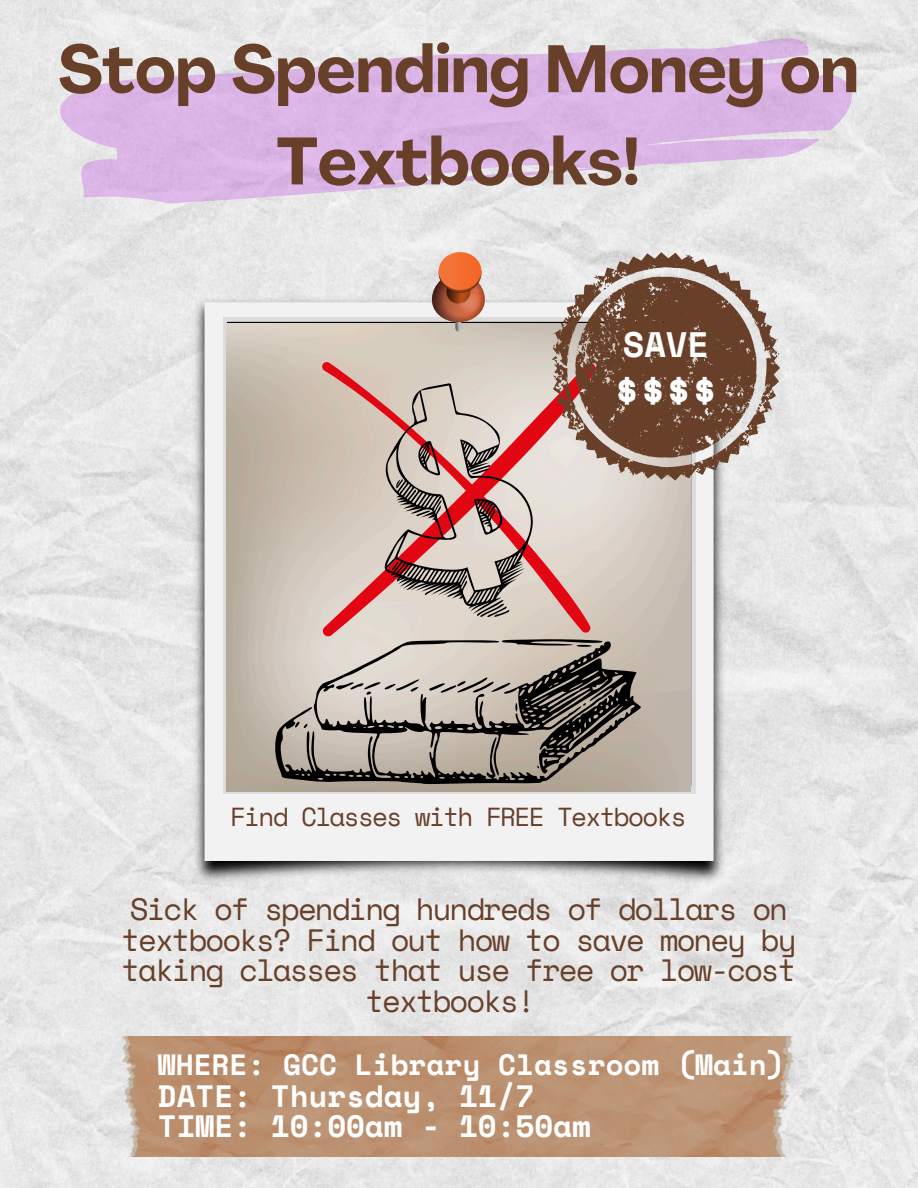
<style>
.page{position:relative;width:918px;height:1188px;background:#fff}
.page>*{position:absolute;margin:0;border:0;box-sizing:border-box;transform-origin:0 0}
.t1{font:700 66px/92.2px "Agrandir";color:#68402a;text-align:center}
.t2{font:700 42.3px "Space Mono";color:#fff}
.t3{font:700 35.25px "Space Mono";color:#fff}
.t4{font:30.75px/30.3px "Space Mono";letter-spacing:-.065em;color:#68402a;text-align:center}
.t5{font:700 30.75px/30.3px "Space Mono";color:#fff}
.t6{font:700 29.25px "Space Mono";color:#fff}
.t7{font:25.95px "Space Mono";letter-spacing:-.065em;color:#68402a}
</style>
<div class="page">
<img style="left:0;top:0;width:918px;height:1188px">
<svg style="left:60px;top:37px;width:794px;height:166px;background:#dec4e6"></svg>
<img style="left:186px;top:291px;width:545px;height:599px">
<div style="left:205px;top:302px;width:509px;height:559px;background:#f2f2f2"></div>
<div style="left:223px;top:318px;width:472px;height:476px;background:#ccc;opacity:.56"></div>
<img style="left:226px;top:324px;width:465px;height:468px">
<svg style="left:432px;top:252px;width:53px;height:80px;background:#c88061"></svg>
<img style="left:122px;top:1036px;width:672px;height:121px">
<svg style="left:320px;top:363px;width:276px;height:276px;background:#dabeb5"></svg>
<svg style="left:552px;top:252px;width:228px;height:228px;background:#987c6e"></svg>
<svg style="left:384px;top:383px;width:150px;height:234px;background:#bf9c97"></svg>
<svg style="left:274px;top:639px;width:367px;height:145px;background:#999188"></svg>
<p class="t1" style="left:58px;top:30px;width:802px">Stop Spending Money on<br>Textbooks!</p>
<p class="t3" style="left:623px;top:317px;width:88px">SAVE</p>
<p class="t2" style="left:614px;top:358px;width:105px">$$$$</p>
<p class="t7" style="left:230px;top:797px;width:458px">Find Classes with FREE Textbooks</p>
<p class="t4" style="left:121px;top:894px;width:677px">Sick of spending hundreds of dollars on textbooks? Find out how to save money by taking classes that use free or low-cost textbooks!</p>
<p class="t6" style="left:158px;top:1042px;width:628px">WHERE: GCC Library Classroom (Main)</p>
<p class="t5" style="left:158px;top:1080px;width:435px">DATE: Thursday, 11/7<br>TIME: 10:00am - 10:50am</p>
</div>
